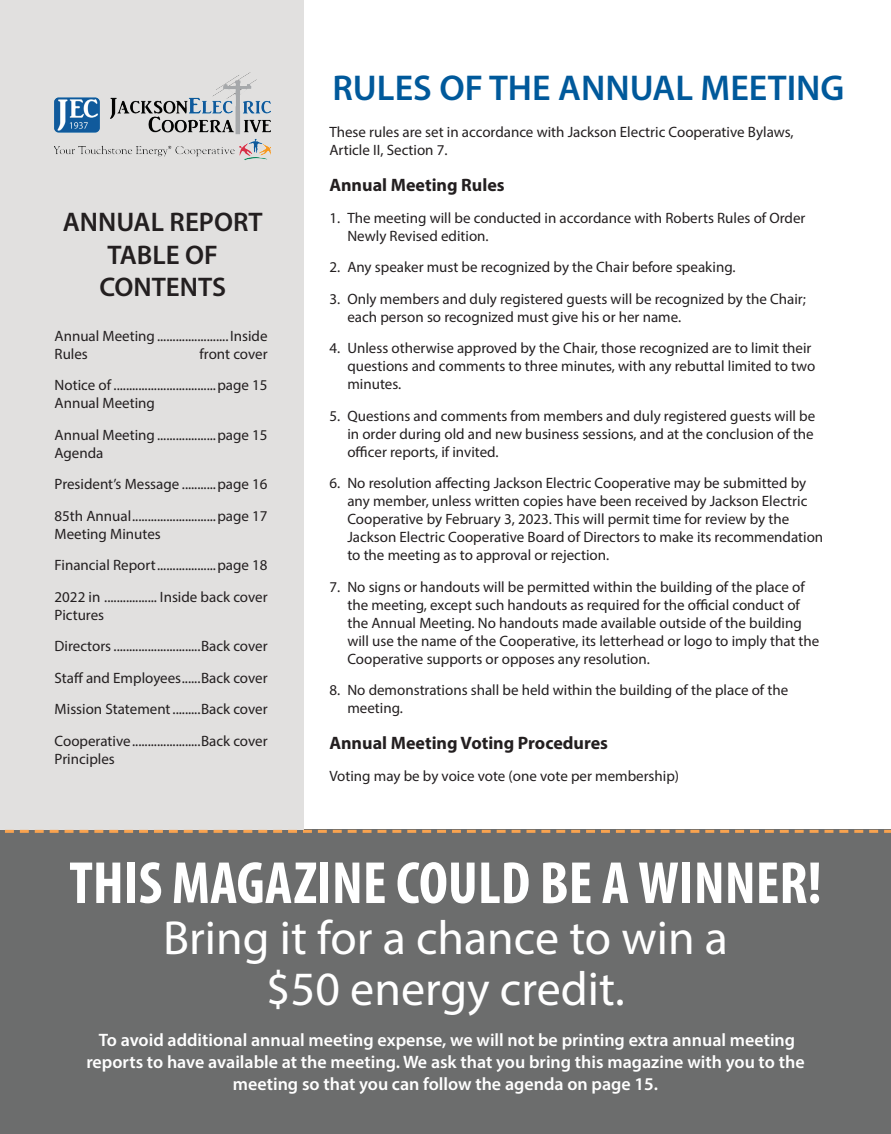
<style>
.page{position:relative;width:891px;height:1134px;background:#fff}
.page>*{position:absolute;margin:0;border:0;box-sizing:border-box;transform-origin:0 0}
.t1{font:700 condensed 60px "Myriad Pro";color:#fff}
.t2{font:48px "Myriad Pro";color:#fff}
.t3{font:600 36px "Myriad Pro";color:#00599b}
.t4{font:600 27px/32.4px "Myriad Pro";color:#231f20;text-align:center}
.t5{font:600 18px/21.6px "Myriad Pro";color:#fff;text-align:center}
.t6{font:700 18px "Myriad Pro";color:#231f20}
.t7{font:15px/18px "Myriad Pro";color:#231f20}
</style>
<div class="page">
<div style="left:0;top:829px;width:891px;height:305px;background:#6c6d6d"></div>
<div style="left:0;top:0;width:304px;height:830px;background:#e1e0df"></div>
<svg style="left:5px;top:830px;width:886px;height:3px"></svg>
<img style="left:55px;top:73px;width:216px;height:88px">
<p class="t4" style="left:63px;top:205px;width:201px">ANNUAL REPORT</p>
<p class="t4" style="left:99px;top:238px;width:128px">TABLE OF<br>CONTENTS</p>
<p class="t7" style="left:55px;top:327px;width:215px">Annual Meeting .......................Inside</p>
<p class="t7" style="left:55px;top:345px;width:35px">Rules</p>
<p class="t7" style="left:200px;top:345px;width:70px">front cover</p>
<p class="t7" style="left:55px;top:376px;width:215px">Notice of .................................page 15</p>
<p class="t7" style="left:55px;top:394px;width:102px">Annual Meeting</p>
<p class="t7" style="left:55px;top:426px;width:215px">Annual Meeting ...................page 15</p>
<p class="t7" style="left:55px;top:444px;width:50px">Agenda</p>
<p class="t7" style="left:55px;top:475px;width:215px">President’s Message ...........page 16</p>
<p class="t7" style="left:55px;top:507px;width:215px">85th Annual...........................page 17</p>
<p class="t7" style="left:55px;top:525px;width:108px">Meeting Minutes</p>
<p class="t7" style="left:55px;top:556px;width:215px">Financial Report...................page 18</p>
<p class="t7" style="left:55px;top:588px;width:214px">2022 in ................. Inside back cover</p>
<p class="t7" style="left:55px;top:606px;width:51px">Pictures</p>
<p class="t7" style="left:55px;top:637px;width:215px">Directors ............................Back cover</p>
<p class="t7" style="left:55px;top:669px;width:215px">Staff and Employees......Back cover</p>
<p class="t7" style="left:55px;top:700px;width:215px">Mission Statement.........Back cover</p>
<p class="t7" style="left:55px;top:732px;width:215px">Cooperative......................Back cover</p>
<p class="t7" style="left:55px;top:750px;width:62px">Principles</p>
<p class="t3" style="left:333px;top:65px;width:513px">RULES OF THE ANNUAL MEETING</p>
<p class="t7" style="left:329px;top:123px;width:466px">These rules are set in accordance with Jackson Electric Cooperative Bylaws,<br>Article II, Section 7.</p>
<p class="t6" style="left:329px;top:174px;width:177px">Annual Meeting Rules</p>
<p class="t7" style="left:347px;top:209px;width:460px;text-indent:-18px">1. The meeting will be conducted in accordance with Roberts Rules of Order<br>Newly Revised edition.</p>
<p class="t7" style="left:329px;top:258px;width:408px">2. Any speaker must be recognized by the Chair before speaking.</p>
<p class="t7" style="left:347px;top:290px;width:460px;text-indent:-18px">3. Only members and duly registered guests will be recognized by the Chair; each person so recognized must give his or her name.</p>
<p class="t7" style="left:347px;top:339px;width:470px;text-indent:-18px">4. Unless otherwise approved by the Chair, those recognized are to limit their questions and comments to three minutes, with any rebuttal limited to two minutes.</p>
<p class="t7" style="left:347px;top:407px;width:469px;text-align:justify;text-indent:-18px">5. Questions and comments from members and duly registered guests will be in order during old and new business sessions, and at the conclusion of the officer reports, if invited.</p>
<p class="t7" style="left:347px;top:474px;width:477px;text-indent:-18px">6. No resolution affecting Jackson Electric Cooperative may be submitted by any member, unless written copies have been received by Jackson Electric Cooperative by February 3, 2023. This will permit time for review by the Jackson Electric Cooperative Board of Directors to make its recommendation to the meeting as to approval or rejection.</p>
<p class="t7" style="left:347px;top:578px;width:474px;text-indent:-18px">7. No signs or handouts will be permitted within the building of the place of the meeting, except such handouts as required for the official conduct of the Annual Meeting. No handouts made available outside of the building will use the name of the Cooperative, its letterhead or logo to imply that the Cooperative supports or opposes any resolution.</p>
<p class="t7" style="left:347px;top:681px;width:442px;text-indent:-18px">8. No demonstrations shall be held within the building of the place of the meeting.</p>
<p class="t6" style="left:329px;top:732px;width:280px">Annual Meeting Voting Procedures</p>
<p class="t7" style="left:329px;top:767px;width:351px">Voting may be by voice vote (one vote per membership)</p>
<p class="t1" style="left:69px;top:846px;width:754px">THIS MAGAZINE COULD BE A WINNER!</p>
<p class="t2" style="left:163px;top:908px;width:567px">Bring it for a chance to win a</p>
<p class="t2" style="left:266px;top:959px;width:360px">$50 energy credit.</p>
<p class="t5" style="left:86px;top:1029px;width:720px">To avoid additional annual meeting expense, we will not be printing extra annual meeting reports to have available at the meeting. We ask that you bring this magazine with you to the meeting so that you can follow the agenda on page 15.</p>
</div>
